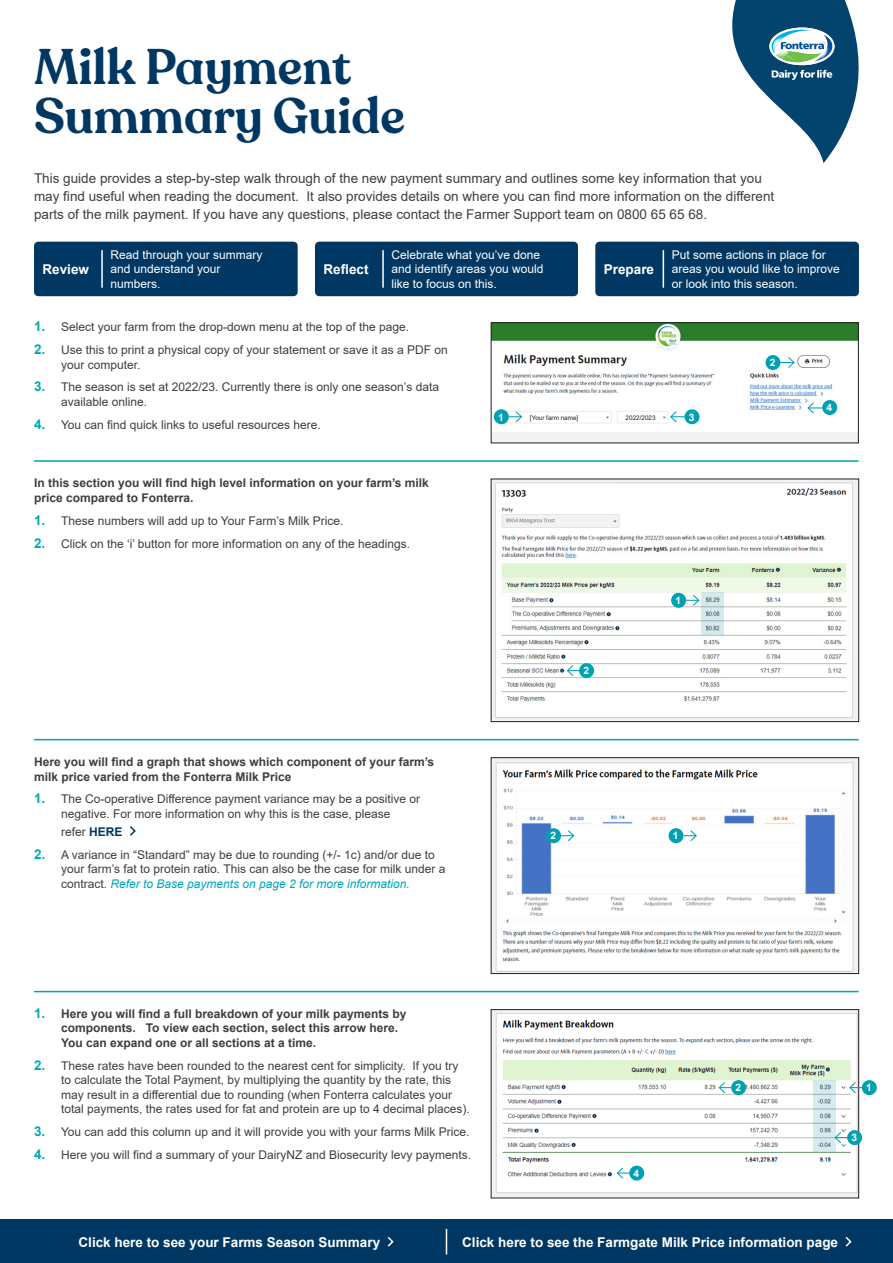
<style>
.page{position:relative;width:893px;height:1263px;background:#fff}
.page>*{position:absolute;margin:0;border:0;box-sizing:border-box;transform-origin:0 0}
.t1{font:600 49.5px "Recoleta Alt";color:#003863}
.Body_Text{font:13.5px/18px "Arial";color:#3e3e3f}
.t2{font:700 13.5px "Arial";color:#fff}
.t3{font:12px/14.4px "Arial";color:#3e3e3f}
.Coloured_bulletpoint{font:700 12px/14.4px "Arial";color:#3e3e3f}
.t4{font:12px/14.4px "Arial";color:#fff}
.Body_Text-2{font:700 10.2px "Arial";color:#fff}
.Body_Text-3{font:6.3px "Arial";color:#231f20}
.s1{font-weight:700;font-size:13.5px;color:#03a7b8}
.s2{font-weight:700;color:#003863}
.s3{font-style:italic;color:#03a7b8}
.s4{font-size:13.5px;color:#03a7b8}
</style>
<div class="page">
<svg style="left:732px;top:0;width:127px;height:163px"></svg>
<div style="left:34px;top:242px;width:264px;height:54px;background:#003863;border-radius:4px"></div>
<hr style="left:101px;top:250px;width:2px;height:38px;background:#fff">
<div style="left:315px;top:242px;width:263px;height:54px;background:#003863;border-radius:4px"></div>
<hr style="left:382px;top:250px;width:2px;height:38px;background:#fff">
<div style="left:595px;top:242px;width:264px;height:54px;background:#003863;border-radius:4px"></div>
<hr style="left:663px;top:250px;width:1px;height:38px;background:#fff">
<div style="left:0;top:1219px;width:893px;height:44px;background:#003863"></div>
<svg style="left:446px;top:1229px;width:1px;height:25px"></svg>
<svg style="left:387px;top:1237px;width:7px;height:10px"></svg>
<svg style="left:845px;top:1237px;width:7px;height:10px"></svg>
<hr style="left:34px;top:460px;width:825px;height:2px;background:#00a1b2">
<hr style="left:34px;top:739px;width:825px;height:1px;background:#00a1b2">
<hr style="left:34px;top:991px;width:825px;height:1px;background:#00a1b2">
<div style="left:491px;top:323px;width:367px;height:120px;background:#f2f2f2"></div>
<img style="left:493px;top:324px;width:364px;height:108px">
<div style="left:491px;top:322px;width:368px;height:121px;border:1px solid #231f20"></div>
<div style="left:505px;top:412px;width:99px;height:10px;background:#fff"></div>
<div style="left:619px;top:412px;width:43px;height:10px;background:#fff"></div>
<svg style="left:669px;top:410px;width:16px;height:13px"></svg>
<svg style="left:780px;top:356px;width:15px;height:13px"></svg>
<svg style="left:806px;top:401px;width:16px;height:14px"></svg>
<div style="left:684px;top:409px;width:15px;height:15px;background:#00a1b2;border-radius:50%"></div>
<div style="left:765px;top:355px;width:15px;height:15px;background:#00a1b2;border-radius:50%"></div>
<svg style="left:509px;top:410px;width:14px;height:13px"></svg>
<div style="left:494px;top:409px;width:15px;height:15px;background:#00a1b2;border-radius:50%"></div>
<div style="left:822px;top:400px;width:15px;height:15px;background:#00a1b2;border-radius:50%"></div>
<img style="left:493px;top:481px;width:364px;height:239px">
<div style="left:491px;top:479px;width:368px;height:243px;border:1px solid #231f20"></div>
<svg style="left:686px;top:594px;width:14px;height:13px"></svg>
<div style="left:671px;top:593px;width:15px;height:15px;background:#00a1b2;border-radius:50%"></div>
<svg style="left:701px;top:593px;width:23px;height:42px"></svg>
<div style="left:579px;top:663px;width:15px;height:15px;background:#00a1b2;border-radius:50%"></div>
<svg style="left:566px;top:664px;width:14px;height:13px"></svg>
<img style="left:493px;top:1011px;width:364px;height:185px">
<div style="left:491px;top:1009px;width:368px;height:189px;border:1px solid #231f20"></div>
<svg style="left:130px;top:826px;width:6px;height:10px"></svg>
<img style="left:493px;top:761px;width:364px;height:211px">
<div style="left:491px;top:757px;width:368px;height:217px;border:1px solid #231f20"></div>
<svg style="left:683px;top:829px;width:15px;height:13px"></svg>
<div style="left:668px;top:828px;width:15px;height:15px;background:#00a1b2;border-radius:50%"></div>
<svg style="left:848px;top:1081px;width:15px;height:13px"></svg>
<div style="left:862px;top:1080px;width:15px;height:15px;background:#00a1b2;border-radius:50%"></div>
<svg style="left:836px;top:1131px;width:12px;height:13px"></svg>
<div style="left:847px;top:1130px;width:15px;height:15px;background:#00a1b2;border-radius:50%"></div>
<svg style="left:718px;top:1081px;width:14px;height:13px"></svg>
<div style="left:731px;top:1080px;width:15px;height:15px;background:#00a1b2;border-radius:50%"></div>
<svg style="left:616px;top:1166px;width:14px;height:14px"></svg>
<div style="left:629px;top:1165px;width:15px;height:15px;background:#00a1b2;border-radius:50%"></div>
<svg style="left:561px;top:829px;width:14px;height:13px"></svg>
<div style="left:546px;top:828px;width:15px;height:15px;background:#00a1b2;border-radius:50%"></div>
<svg style="left:813px;top:1080px;width:23px;height:71px;background:#c9dee2"></svg>
<p class="t1" style="left:34px;top:36px;width:319px">Milk Payment</p>
<p class="t1" style="left:34px;top:85px;width:373px">Summary Guide</p>
<p class="Body_Text" style="left:34px;top:169px;width:742px">This guide provides a step-by-step walk through of the new payment summary and outlines some key information that you may find useful when reading the document. It also provides details on where you can find more information on the different parts of the milk payment. If you have any questions, please contact the Farmer Support team on 0800 65 65 68.</p>
<p class="t2" style="left:43px;top:260px;width:48px">Review</p>
<p class="t4" style="left:111px;top:247px;width:154px">Read through your summary and understand your numbers.</p>
<p class="t2" style="left:323px;top:260px;width:47px">Reflect</p>
<p class="t4" style="left:392px;top:247px;width:154px">Celebrate what you’ve done and identify areas you would like to focus on this.</p>
<p class="t2" style="left:604px;top:260px;width:52px">Prepare</p>
<p class="t4" style="left:672px;top:247px;width:170px">Put some actions in place for areas you would like to improve or look into this season.</p>
<p class="t3" style="left:34px;top:320px;width:377px"><span class="s1">1.</span> Select your farm from the drop-down menu at the top of the page.</p>
<p class="t3" style="left:61px;top:343px;width:388px;text-indent:-27px"><span class="s1">2.</span> Use this to print a physical copy of your statement or save it as a PDF on your computer.</p>
<p class="t3" style="left:61px;top:380px;width:379px;text-indent:-27px"><span class="s1">3.</span> The season is set at 2022/23. Currently there is only one season’s data available online.</p>
<p class="t3" style="left:34px;top:417px;width:288px"><span class="s1">4.</span> You can find quick links to useful resources here.</p>
<p class="Coloured_bulletpoint" style="left:34px;top:476px;width:396px">In this section you will find high level information on your farm’s milk price compared to Fonterra.</p>
<p class="t3" style="left:34px;top:513px;width:311px"><span class="s1">1.</span> These numbers will add up to Your Farm’s Milk Price.</p>
<p class="t3" style="left:34px;top:536px;width:378px"><span class="s1">2.</span> Click on the ‘i’ button for more information on any of the headings.</p>
<p class="Coloured_bulletpoint" style="left:34px;top:755px;width:402px">Here you will find a graph that shows which component of your farm’s milk price varied from the Fonterra Milk Price</p>
<p class="t3" style="left:34px;top:792px;width:388px;text-align:center"><span class="s1">1.</span> The Co-operative Difference payment variance may be a positive or negative. For more information on why this is the case, please</p>
<p class="t3" style="left:61px;top:824px;width:63px">refer <span class="s2">HERE</span></p>
<p class="t3" style="left:61px;top:847px;width:386px;text-indent:-27px"><span class="s1">2.</span> A variance in “Standard” may be due to rounding (+/- 1c) and/or due to your farm’s fat to protein ratio. This can also be the case for milk under a contract. <span class="s3">Refer to Base payments on page 2 for more information.</span></p>
<p class="Body_Text-2" style="left:498px;top:410px;width:7px">1</p>
<p class="Body_Text-3" style="left:530px;top:413px;width:50px">[Your farm name]</p>
<p class="Body_Text-3" style="left:626px;top:413px;width:31px">2022/2023</p>
<p class="Body_Text-2" style="left:689px;top:410px;width:7px">3</p>
<p class="Body_Text-2" style="left:583px;top:663px;width:7px">2</p>
<p class="Body_Text-2" style="left:550px;top:829px;width:7px">2</p>
<p class="Body_Text-2" style="left:675px;top:593px;width:7px">1</p>
<p class="Body_Text-2" style="left:673px;top:829px;width:7px">1</p>
<p class="Body_Text-2" style="left:770px;top:355px;width:7px">2</p>
<p class="Body_Text-2" style="left:827px;top:400px;width:7px">4</p>
<p class="Coloured_bulletpoint" style="left:61px;top:1007px;width:347px;text-indent:-27px"><span class="s4">1.</span> Here you will find a full breakdown of your milk payments by components. To view each section, select this arrow here.<br>You can expand one or all sections at a time.</p>
<p class="t3" style="left:61px;top:1058px;width:410px;text-indent:-27px"><span class="s1">2.</span> These rates have been rounded to the nearest cent for simplicity. If you try to calculate the Total Payment, by multiplying the quantity by the rate, this may result in a differential due to rounding (when Fonterra calculates your total payments, the rates used for fat and protein are up to 4 decimal places).</p>
<p class="t3" style="left:34px;top:1124px;width:437px"><span class="s1">3.</span> You can add this column up and it will provide you with your farms Milk Price.</p>
<p class="t3" style="left:34px;top:1147px;width:439px"><span class="s1">4.</span> Here you will find a summary of your DairyNZ and Biosecurity levy payments.</p>
<p class="Body_Text-2" style="left:634px;top:1166px;width:7px">4</p>
<p class="Body_Text-2" style="left:735px;top:1080px;width:7px">2</p>
<p class="Body_Text-2" style="left:866px;top:1080px;width:7px">1</p>
<p class="Body_Text-2" style="left:851px;top:1130px;width:7px">3</p>
<p class="t2" style="left:79px;top:1232px;width:303px">Click here to see your Farms Season Summary</p>
<p class="t2" style="left:462px;top:1232px;width:377px">Click here to see the Farmgate Milk Price information page</p>
</div>
